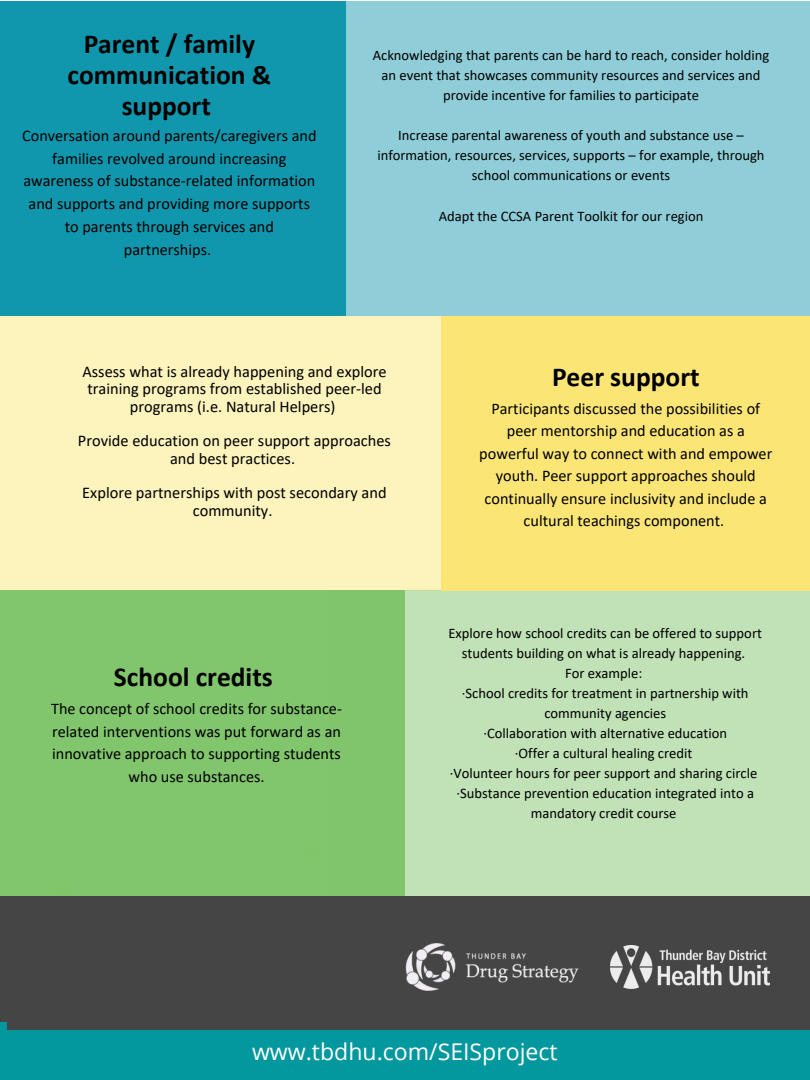
<style>
.page{position:relative;width:810px;height:1080px;background:#fff}
.page>*{position:absolute;margin:0;border:0;box-sizing:border-box;transform-origin:0 0}
.t1{font:700 27.5px/31.1px "Calibri";color:#000;text-align:center}
.t2{font:23.06px "Open Sans";color:#fff}
.t3{font:16.38px/17.4px "Calibri";color:#000;text-align:center}
.t4{font:16.25px/22.5px "Calibri";color:#000;text-align:center}
.t5{font:14.62px/20.1px "Calibri";color:#000;text-align:center}
</style>
<div class="page">
<div style="left:0;top:316px;width:442px;height:274px;background:#fdf3bd"></div>
<div style="left:0;top:1px;width:346px;height:315px;background:#1197ad"></div>
<div style="left:341px;top:1px;width:469px;height:315px;background:#8fced8"></div>
<div style="left:328px;top:590px;width:482px;height:312px;background:#c0e2b6"></div>
<div style="left:0;top:1022px;width:810px;height:58px;background:#03989e"></div>
<div style="left:442px;top:316px;width:368px;height:274px;background:#fbe672"></div>
<div style="left:0;top:590px;width:405px;height:312px;background:#7fc56a"></div>
<div style="left:0;top:897px;width:810px;height:125px;background:#444544"></div>
<div style="left:8px;top:904px;width:802px;height:125px;background:#444544"></div>
<img style="left:405px;top:943px;width:174px;height:48px">
<img style="left:610px;top:946px;width:159px;height:42px">
<p class="t1" style="left:68px;top:31px;width:205px">Parent / family communication &amp; support</p>
<p class="t4" style="left:22px;top:126px;width:296px;line-height:22.7px">Conversation around parents/caregivers and families revolved around increasing awareness of substance-related information and supports and providing more supports to parents through services and partnerships.</p>
<p class="t5" style="left:373px;top:46px;width:398px">Acknowledging that parents can be hard to reach, consider holding an event that showcases community resources and services and provide incentive for families to participate</p>
<p class="t5" style="left:377px;top:127px;width:389px">Increase parental awareness of youth and substance use – information, resources, services, supports – for example, through school communications or events</p>
<p class="t5" style="left:439px;top:207px;width:266px">Adapt the CCSA Parent Toolkit for our region</p>
<p class="t3" style="left:82px;top:364px;width:306px">Assess what is already happening and explore training programs from established peer-led programs (i.e. Natural Helpers)</p>
<p class="t3" style="left:78px;top:434px;width:315px">Provide education on peer support approaches and best practices.</p>
<p class="t3" style="left:82px;top:486px;width:306px">Explore partnerships with post secondary and community.</p>
<p class="t1" style="left:114px;top:664px;width:160px">School credits</p>
<p class="t4" style="left:51px;top:699px;width:292px">The concept of school credits for substance&shy;related interventions was put forward as an innovative approach to supporting students who use substances.</p>
<p class="t1" style="left:552px;top:364px;width:149px">Peer support</p>
<p class="t4" style="left:479px;top:399px;width:295px">Participants discussed the possibilities of peer mentorship and education as a powerful way to connect with and empower youth. Peer support approaches should continually ensure inclusivity and include a cultural teachings component.</p>
<p class="t5" style="left:449px;top:624px;width:315px">Explore how school credits can be offered to support students building on what is already happening.</p>
<p class="t5" style="left:565px;top:664px;width:79px">For example:</p>
<p class="t5" style="left:462px;top:684px;width:288px">·School credits for treatment in partnership with community agencies</p>
<p class="t5" style="left:483px;top:724px;width:245px">·Collaboration with alternative education</p>
<p class="t5" style="left:515px;top:744px;width:179px">·Offer a cultural healing credit</p>
<p class="t5" style="left:450px;top:764px;width:309px">·Volunteer hours for peer support and sharing circle</p>
<p class="t5" style="left:456px;top:784px;width:299px">·Substance prevention education integrated into a mandatory credit course</p>
<p class="t2" style="left:252px;top:1035px;width:307px">www.tbdhu.com/SEISproject</p>
</div>
